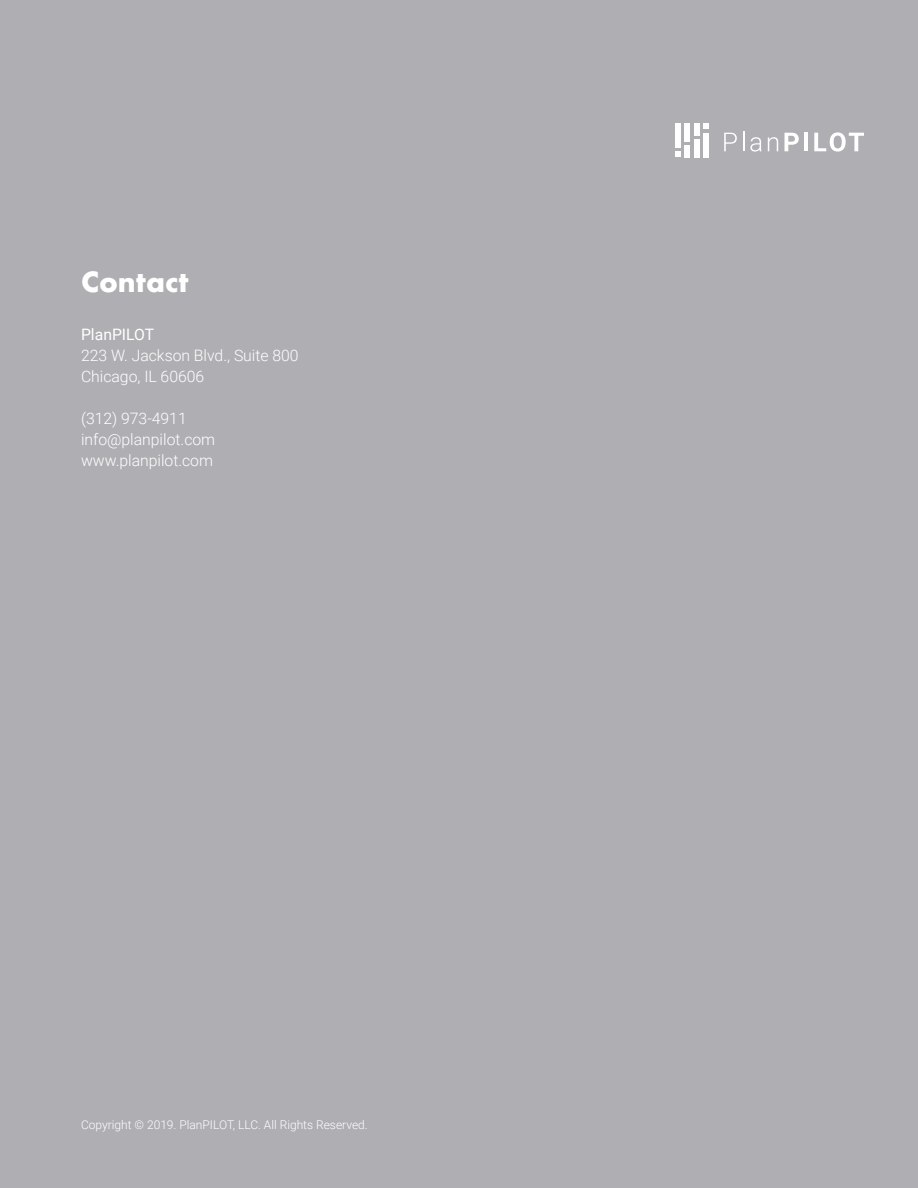
<style>
.page{position:relative;width:918px;height:1188px;background:#afaeb2}
.page>*{position:absolute;margin:0;border:0;box-sizing:border-box;transform-origin:0 0}
.t1{font:700 27px "Futura";color:#fff}
.t2{font:300 15.75px/21px "Roboto";color:#fff}
.t3{font:15.75px "Roboto";color:#fff}
.t4{font:300 12px "Roboto";color:#fff}
</style>
<div class="page">
<svg style="left:724px;top:133px;width:13px;height:18px"></svg>
<svg style="left:743px;top:132px;width:1px;height:19px"></svg>
<svg style="left:750px;top:137px;width:12px;height:15px"></svg>
<svg style="left:768px;top:137px;width:10px;height:14px"></svg>
<svg style="left:784px;top:133px;width:15px;height:18px"></svg>
<hr style="left:804px;top:133px;width:4px;height:18px;background:#fff">
<svg style="left:814px;top:132px;width:50px;height:20px"></svg>
<svg style="left:675px;top:152px;width:6px;height:5px"></svg>
<div style="left:684px;top:145px;width:6px;height:12px;background:#fff"></div>
<div style="left:694px;top:139px;width:6px;height:18px;background:#fff"></div>
<div style="left:703px;top:133px;width:6px;height:24px;background:#fff"></div>
<svg style="left:703px;top:123px;width:6px;height:6px"></svg>
<div style="left:694px;top:123px;width:6px;height:13px;background:#fff"></div>
<div style="left:684px;top:123px;width:6px;height:19px;background:#fff"></div>
<div style="left:675px;top:123px;width:6px;height:25px;background:#fff"></div>
<h1 class="t1" style="left:81px;top:263px;width:109px">Contact</h1>
<p class="t3" style="left:81px;top:324px;width:75px">PlanPILOT</p>
<p class="t2" style="left:81px;top:345px;width:219px">223 W. Jackson Blvd., Suite 800<br>Chicago, IL 60606</p>
<p class="t2" style="left:81px;top:408px;width:136px">(312) 973-4911 info@planpilot.com www.planpilot.com</p>
<p class="t4" style="left:81px;top:1116px;width:288px">Copyright © 2019. PlanPILOT, LLC. All Rights Reserved.</p>
</div>
